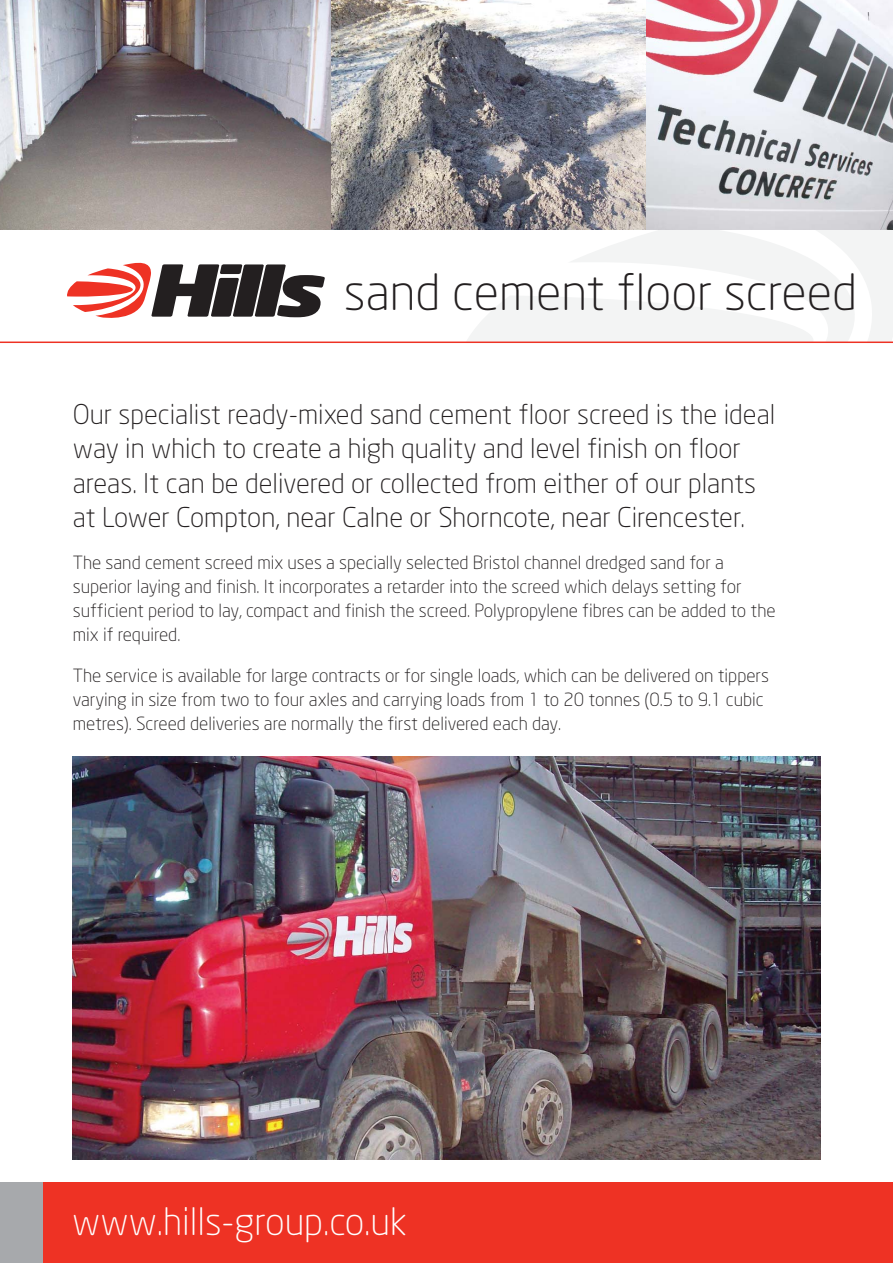
<style>
.page{position:relative;width:893px;height:1263px;background:#fff}
.page>*{position:absolute;margin:0;border:0;box-sizing:border-box;transform-origin:0 0}
.t1{font:300 49.5px "Neo Sans";color:#231f20}
.t2{font:300 37.5px "Neo Sans";color:#fff}
.t3{font:300 27px/34.5px "Neo Sans";color:#231f20}
.t4{font:300 18px/24px "Neo Sans";color:#231f20}
</style>
<div class="page">
<div style="left:0;top:1182px;width:893px;height:81px;background:#ee3224"></div>
<div style="left:0;top:1182px;width:43px;height:81px;background:#a7a9ac"></div>
<svg style="left:458px;top:230px;width:435px;height:112px;fill:#f3f4f4"></svg>
<svg style="left:67px;top:262px;width:258px;height:56px"></svg>
<hr style="left:0;top:342px;width:893px;height:1px;background:#ee3224">
<img style="left:0;top:0;width:332px;height:230px">
<svg style="left:332px;top:0;width:314px;height:230px;background:#9b9a9d"></svg>
<img style="left:646px;top:0;width:247px;height:230px">
<img style="left:72px;top:757px;width:749px;height:403px">
<h1 class="t1" style="left:344px;top:272px;width:514px">sand cement floor screed</h1>
<p class="t3" style="left:73px;top:399px;width:704px">Our specialist ready-mixed sand cement floor screed is the ideal way in which to create a high quality and level finish on floor areas. It can be delivered or collected from either of our plants at Lower Compton, near Calne or Shorncote, near Cirencester.</p>
<p class="t4" style="left:73px;top:551px;width:704px">The sand cement screed mix uses a specially selected Bristol channel dredged sand for a superior laying and finish. It incorporates a retarder into the screed which delays setting for sufficient period to lay, compact and finish the screed. Polypropylene fibres can be added to the mix if required.</p>
<p class="t4" style="left:73px;top:664px;width:698px">The service is available for large contracts or for single loads, which can be delivered on tippers varying in size from two to four axles and carrying loads from 1 to 20 tonnes (0.5 to 9.1 cubic metres). Screed deliveries are normally the first delivered each day.</p>
<h2 class="t2" style="left:72px;top:1206px;width:336px">www.hills-group.co.uk</h2>
</div>
